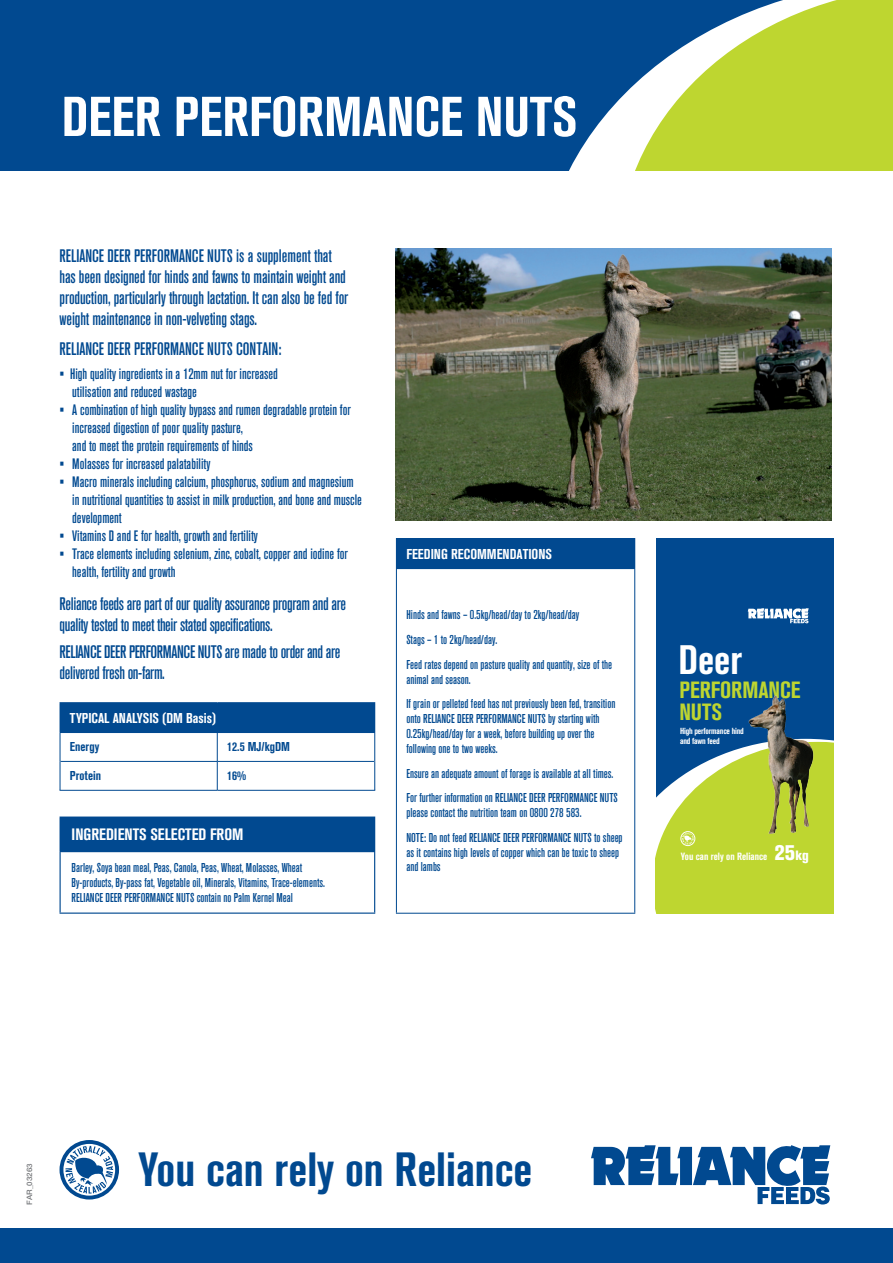
<style>
.page{position:relative;width:893px;height:1263px;background:#fff}
.page>*{position:absolute;margin:0;border:0;box-sizing:border-box;transform-origin:0 0}
.t1{font:700 condensed 55.5px "Akzidenz Grotesk BQ";color:#fff}
.t2{font:700 condensed 47.55px "Akzidenz Grotesk BQ";color:#014990}
.t3{font:700 condensed 40.8px "Akzidenz Grotesk BQ";color:#fff}
.t4{font:700 condensed 23.25px/21.9px "Akzidenz Grotesk BQ";color:#bed630}
.t5{font:500 condensed 18px/21px "Akzidenz Grotesk BQ";letter-spacing:-.005em;color:#014990}
.t6{font:700 condensed 16.35px "Akzidenz Grotesk BQ";color:#fff}
.t7{font:500 condensed 15px/18px "Akzidenz Grotesk BQ";color:#014990}
.t8{font:700 condensed 14.25px "Akzidenz Grotesk BQ";color:#fff}
.t9{font:700 condensed 14.1px "Akzidenz Grotesk BQ";color:#fff}
.t10{font:500 condensed 12.75px/24.8px "Akzidenz Grotesk BQ";color:#014990}
.t11{font:700 condensed 12.75px "Akzidenz Grotesk BQ";color:#014990}
.t12{font:700 condensed 10.5px "Akzidenz Grotesk BQ";color:#fff}
.t13{font:700 condensed 8.7px/10.2px "Akzidenz Grotesk BQ";letter-spacing:-.02em;color:#fff}
.t14{font:500 7.5px "Helvetica Neue LT Std";color:#76787b;scale:1.05 1}
.s1{font-weight:800;font-size:21px}
.s2{font-weight:800;font-size:13.35px}
</style>
<div class="page">
<img style="left:395px;top:249px;width:437px;height:272px">
<div style="left:656px;top:538px;width:177px;height:376px;background:#014990"></div>
<svg style="left:748px;top:608px;width:61px;height:15px"></svg>
<img style="left:748px;top:695px;width:65px;height:44px">
<svg style="left:656px;top:739px;width:177px;height:175px;background:#aac249"></svg>
<div style="left:0;top:0;width:893px;height:170px;background:#014990"></div>
<svg style="left:569px;top:100px;width:50px;height:70px;fill:#fff"></svg>
<svg style="left:619px;top:0;width:274px;height:170px;background:#aec860"></svg>
<div style="left:396px;top:539px;width:239px;height:30px;background:#014990"></div>
<hr style="left:396px;top:538px;width:239px;height:1px;background:#014990">
<hr style="left:396px;top:569px;width:1px;height:344px;background:#014990">
<hr style="left:634px;top:569px;width:1px;height:344px;background:#014990">
<hr style="left:396px;top:913px;width:239px;height:1px;background:#014990">
<div style="left:60px;top:703px;width:315px;height:29px;background:#014990"></div>
<hr style="left:60px;top:702px;width:157px;height:1px;background:#014990">
<hr style="left:217px;top:702px;width:158px;height:1px;background:#014990">
<hr style="left:61px;top:732px;width:156px;height:1px;background:#014990">
<hr style="left:217px;top:732px;width:157px;height:1px;background:#014990">
<svg style="left:60px;top:732px;width:1px;height:58px"></svg>
<hr style="left:61px;top:761px;width:156px;height:1px;background:#014990">
<svg style="left:217px;top:733px;width:1px;height:57px"></svg>
<hr style="left:217px;top:761px;width:157px;height:1px;background:#014990">
<svg style="left:374px;top:732px;width:1px;height:58px"></svg>
<hr style="left:60px;top:790px;width:157px;height:1px;background:#014990">
<hr style="left:217px;top:790px;width:158px;height:1px;background:#014990">
<div style="left:60px;top:817px;width:315px;height:35px;background:#014990"></div>
<hr style="left:60px;top:816px;width:315px;height:2px;background:#014990">
<hr style="left:60px;top:852px;width:1px;height:60px;background:#014990">
<hr style="left:374px;top:852px;width:1px;height:60px;background:#014990">
<hr style="left:60px;top:912px;width:315px;height:2px;background:#014990">
<div style="left:0;top:1229px;width:893px;height:34px;background:#014990"></div>
<svg style="left:591px;top:1145px;width:239px;height:59px"></svg>
<svg style="left:60px;top:1140px;width:59px;height:59px"></svg>
<h1 class="t1" style="left:62px;top:85px;width:517px">DEER PERFORMANCE NUTS</h1>
<h3 class="t5" style="left:60px;top:245px;width:290px">RELIANCE DEER PERFORMANCE NUTS is a supplement that has been designed for hinds and fawns to maintain weight and production, particularly through lactation. It can also be fed for weight maintenance in non-velveting stags.</h3>
<h3 class="t5" style="left:60px;top:338px;width:223px">RELIANCE DEER PERFORMANCE NUTS CONTAIN:</h3>
<p class="t7" style="left:72px;top:364px;width:207px;text-indent:-13px">• High quality ingredients in a 12mm nut for increased utilisation and reduced wastage</p>
<p class="t7" style="left:72px;top:400px;width:280px;text-indent:-13px">• A combination of high quality bypass and rumen degradable protein for increased digestion of poor quality pasture,<br>and to meet the protein requirements of hinds</p>
<p class="t7" style="left:60px;top:454px;width:152px">• Molasses for increased palatability</p>
<p class="t7" style="left:72px;top:472px;width:291px;text-indent:-13px">• Macro minerals including calcium, phosphorus, sodium and magnesium in nutritional quantities to assist in milk production, and bone and muscle development</p>
<p class="t7" style="left:60px;top:526px;width:200px">• Vitamins D and E for health, growth and fertility</p>
<p class="t7" style="left:72px;top:544px;width:277px;text-indent:-13px">• Trace elements including selenium, zinc, cobalt, copper and iodine for health, fertility and growth</p>
<h3 class="t5" style="left:60px;top:593px;width:288px">Reliance feeds are part of our quality assurance program and are quality tested to meet their stated specifications.</h3>
<h3 class="t5" style="left:60px;top:641px;width:282px">RELIANCE DEER PERFORMANCE NUTS are made to order and are delivered fresh on-farm.</h3>
<p class="t9" style="left:70px;top:710px;width:148px">TYPICAL ANALYSIS (DM Basis)</p>
<p class="t11" style="left:70px;top:740px;width:31px">Energy</p>
<p class="t11" style="left:227px;top:740px;width:64px">12.5 MJ/kgDM</p>
<p class="t11" style="left:70px;top:769px;width:33px">Protein</p>
<p class="t11" style="left:227px;top:769px;width:21px">16%</p>
<p class="t6" style="left:72px;top:825px;width:173px">INGREDIENTS SELECTED FROM</p>
<p class="t10" style="left:72px;top:860px;width:255px;line-height:14.7px">Barley, Soya bean meal, Peas, Canola, Peas, Wheat, Molasses, Wheat<br>By-products, By-pass fat, Vegetable oil, Minerals, Vitamins, Trace-elements.<br>RELIANCE DEER PERFORMANCE NUTS contain no Palm Kernel Meal</p>
<p class="t8" style="left:406px;top:545px;width:147px">FEEDING RECOMMENDATIONS</p>
<p class="t10" style="left:406px;top:602px;width:207px">Hinds and fawns – 0.5kg/head/day to 2kg/head/day<br>Stags – 1 to 2kg/head/day.<br>Feed rates depend on pasture quality and quantity, size of the</p>
<p class="t10" style="left:406px;top:667px;width:210px">animal and season.<br>If grain or pelleted feed has not previously been fed, transition</p>
<p class="t10" style="left:406px;top:711px;width:195px;line-height:14.9px">onto RELIANCE DEER PERFORMANCE NUTS by starting with<br>0.25kg/head/day for a week, before building up over the following one to two weeks.</p>
<p class="t10" style="left:406px;top:761px;width:213px">Ensure an adequate amount of forage is available at all times.<br>For further information on RELIANCE DEER PERFORMANCE NUTS</p>
<p class="t10" style="left:406px;top:800px;width:218px">please contact the nutrition team on 0800 278 583.<br>NOTE: Do not feed RELIANCE DEER PERFORMANCE NUTS to sheep</p>
<p class="t10" style="left:406px;top:845px;width:214px;line-height:14.9px">as it contains high levels of copper which can be toxic to sheep and lambs</p>
<h3 class="t3" style="left:679px;top:637px;width:65px">Deer</h3>
<h3 class="t4" style="left:679px;top:679px;width:123px">PERFORMANCE<br>NUTS</h3>
<p class="t13" style="left:680px;top:726px;width:65px">High performance hind and fawn feed</p>
<p class="t12" style="left:681px;top:850px;width:129px">You can rely on Reliance <span class="s1">25</span><span class="s2">kg</span></p>
<p class="t14" style="left:25px;top:1204px;width:40px;rotate:-90deg">FAR_03263</p>
<h2 class="t2" style="left:138px;top:1142px;width:395px">You can rely on Reliance</h2>
</div>
